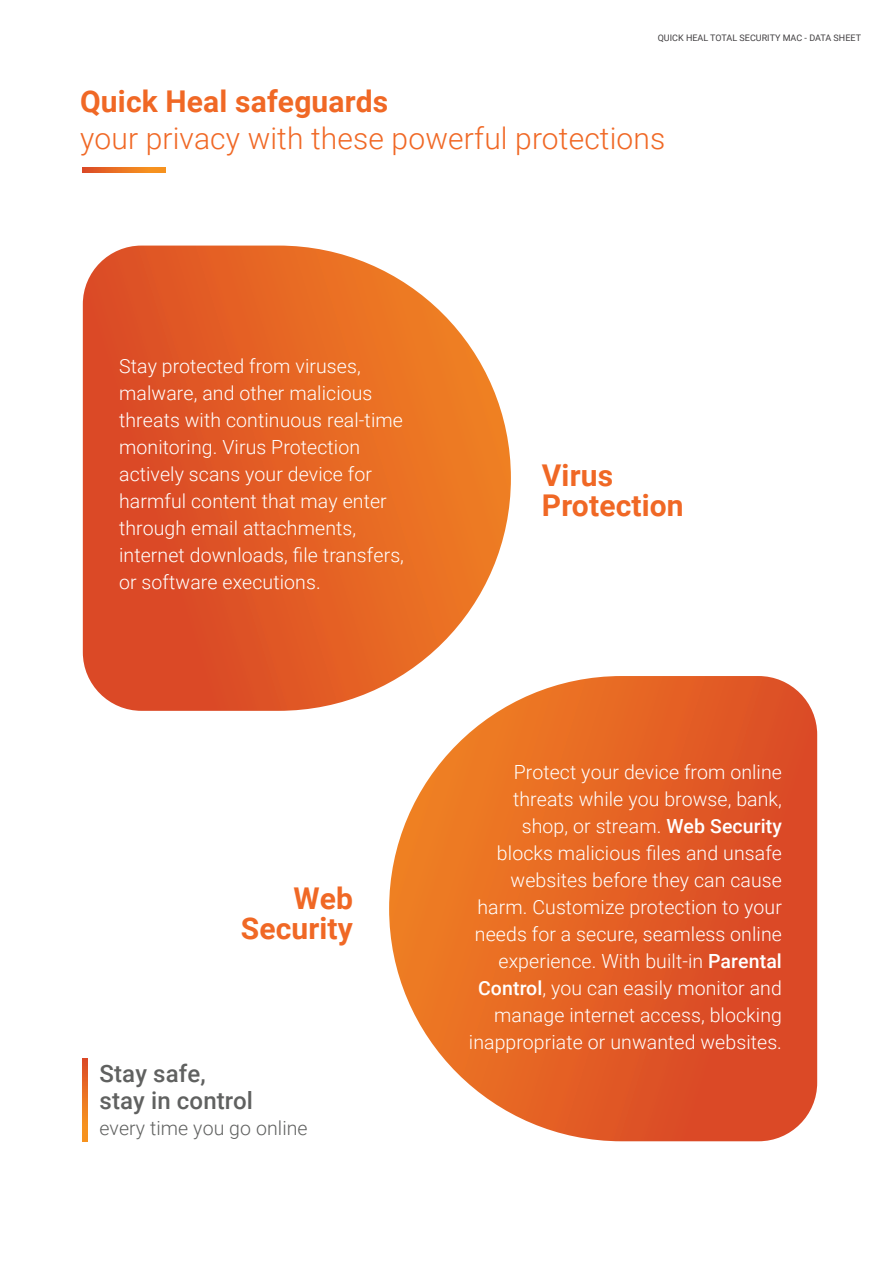
<style>
.page{position:relative;width:893px;height:1263px;background:#fff}
.page>*{position:absolute;margin:0;border:0;box-sizing:border-box;transform-origin:0 0}
.t1{font:700 30px/30px "Roboto";letter-spacing:.005em;color:#f06825}
.t2{font:300 30px "Roboto";letter-spacing:.005em;color:#f06825}
.t3{font:500 24px/27px "Roboto";letter-spacing:.005em;color:#606160}
.t4{font:300 19.5px/27px "Roboto";letter-spacing:.005em;color:#fff}
.t5{font:300 19.5px "Roboto";letter-spacing:.005em;color:#606160}
.t6{font:9px "Roboto";color:#413f41}
.s1{font-weight:500}
</style>
<div class="page">
<svg style="left:83px;top:246px;width:428px;height:465px;background:#e66f3b"></svg>
<svg style="left:389px;top:676px;width:428px;height:465px;background:#e6733f"></svg>
<svg style="left:83px;top:168px;width:82px;height:4px"></svg>
<svg style="left:83px;top:1059px;width:4px;height:82px"></svg>
<p class="t6" style="left:658px;top:32px;width:205px">QUICK HEAL TOTAL SECURITY MAC - DATA SHEET</p>
<h1 class="t1" style="left:80px;top:85px;width:310px">Quick Heal safeguards</h1>
<h1 class="t2" style="left:80px;top:118px;width:587px">your privacy with these powerful protections</h1>
<p class="t4" style="left:119px;top:352px;width:286px">Stay protected from viruses, malware, and other malicious threats with continuous real-time monitoring. Virus Protection actively scans your device for harmful content that may enter through email attachments, internet downloads, file transfers, or software executions.</p>
<h1 class="t1" style="left:542px;top:459px;width:143px">Virus<br>Protection</h1>
<h1 class="t1" style="left:241px;top:882px;width:114px;text-align:right">Web<br>Security</h1>
<p class="t3" style="left:100px;top:1059px;width:155px">Stay safe, stay in control</p>
<p class="t5" style="left:100px;top:1114px;width:210px">every time you go online</p>
<p class="t4" style="left:469px;top:758px;width:315px;text-align:right">Protect your device from online threats while you browse, bank, shop, or stream. <span class="s1">Web Security </span>blocks malicious files and unsafe websites before they can cause harm. Customize protection to your needs for a secure, seamless online experience. With built-in <span class="s1">Parental Control</span>, you can easily monitor and manage internet access, blocking inappropriate or unwanted websites.</p>
</div>
